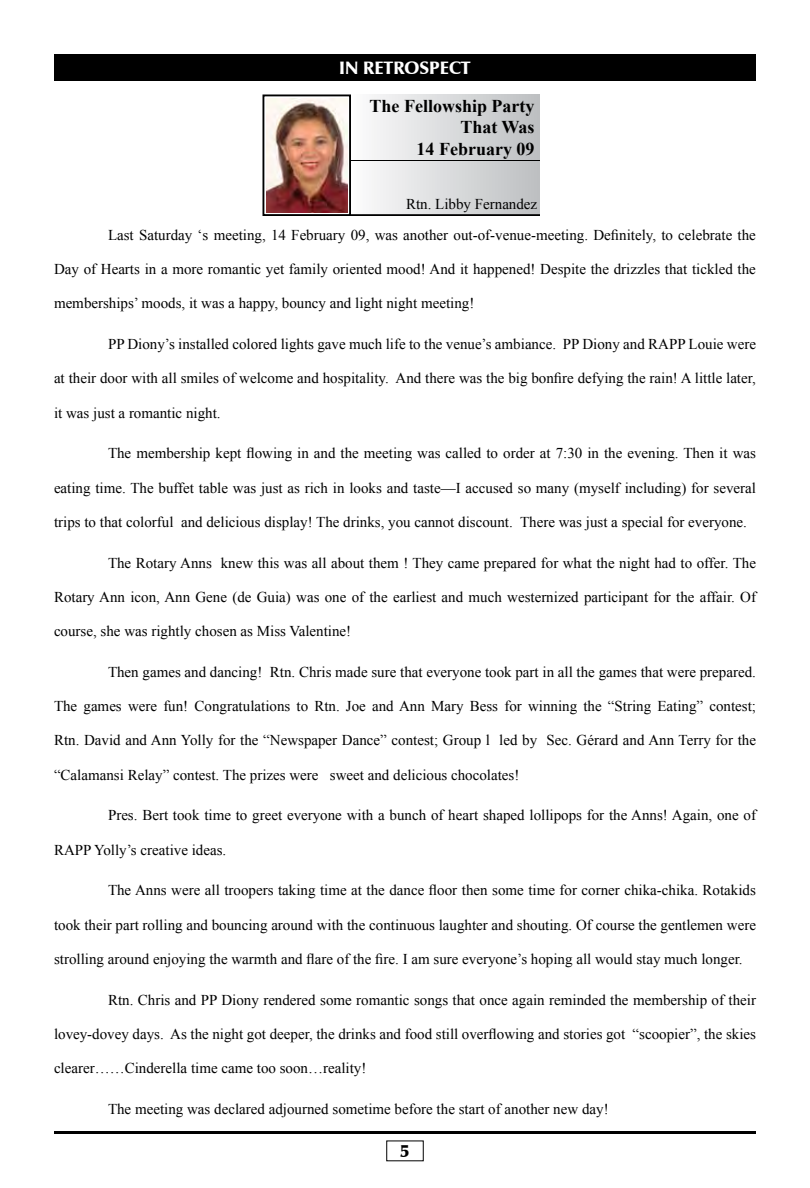
<style>
.page{position:relative;width:810px;height:1188px;background:#fff}
.page>*{position:absolute;margin:0;border:0;box-sizing:border-box;transform-origin:0 0}
.t1{font:700 18px/21.6px "Times New Roman";color:#000;text-align:right}
.t2{font:900 18px "Zapf Humanist 601 BT";color:#fff}
.t3{font:900 18px "Zapf Humanist 601 BT";color:#000}
.t4{font:15px/30.9px "Times New Roman";color:#000}
</style>
<div class="page">
<hr style="left:54px;top:1131px;width:702px;height:3px;background:#000">
<div style="left:54px;top:54px;width:702px;height:27px;background:#000"></div>
<div style="left:351px;top:94px;width:189px;height:122px;background:linear-gradient(to right,#fcfcfd,#bcbfc1)"></div>
<hr style="left:351px;top:214px;width:189px;height:2px;background:#000">
<hr style="left:351px;top:160px;width:189px;height:1px;background:#000">
<img style="left:262px;top:94px;width:90px;height:122px">
<p class="t2" style="left:339px;top:57px;width:36px">in RETROSPECT</p>
<p class="t1" style="left:370px;top:94px;width:167px">The Fellowship Party<br>That Was<br>14 February 09</p>
<p class="t4" style="left:108px;top:188px;width:649px;text-indent:298px">Rtn. Libby Fernandez<br>Last Saturday ‘s meeting, 14 February 09, was another out-of-venue-meeting. Definitely, to celebrate the</p>
<p class="t4" style="left:54px;top:253px;width:703px">Day of Hearts in a more romantic yet family oriented mood! And it happened! Despite the drizzles that tickled the</p>
<p class="t4" style="left:54px;top:288px;width:422px">memberships’ moods, it was a happy, bouncy and light night meeting!</p>
<p class="t4" style="left:108px;top:328px;width:649px">PP Diony’s installed colored lights gave much life to the venue’s ambiance. PP Diony and RAPP Louie were</p>
<p class="t4" style="left:54px;top:363px;width:703px">at their door with all smiles of welcome and hospitality. And there was the big bonfire defying the rain! A little later,</p>
<p class="t4" style="left:54px;top:397px;width:168px">it was just a romantic night.</p>
<p class="t4" style="left:108px;top:438px;width:649px">The membership kept flowing in and the meeting was called to order at 7:30 in the evening. Then it was</p>
<p class="t4" style="left:54px;top:472px;width:704px">eating time. The buffet table was just as rich in looks and taste—I accused so many (myself including) for several</p>
<p class="t4" style="left:54px;top:506px;width:695px">trips to that colorful and delicious display! The drinks, you cannot discount. There was just a special for everyone.</p>
<p class="t4" style="left:108px;top:547px;width:650px">The Rotary Anns knew this was all about them ! They came prepared for what the night had to offer. The</p>
<p class="t4" style="left:54px;top:581px;width:704px">Rotary Ann icon, Ann Gene (de Guia) was one of the earliest and much westernized participant for the affair. Of</p>
<p class="t4" style="left:54px;top:616px;width:299px">course, she was rightly chosen as Miss Valentine!</p>
<p class="t4" style="left:108px;top:656px;width:650px">Then games and dancing! Rtn. Chris made sure that everyone took part in all the games that were prepared.</p>
<p class="t4" style="left:54px;top:691px;width:704px">The games were fun! Congratulations to Rtn. Joe and Ann Mary Bess for winning the “String Eating” contest;</p>
<p class="t4" style="left:54px;top:725px;width:704px">Rtn. David and Ann Yolly for the “Newspaper Dance” contest; Group l led by Sec. Gérard and Ann Terry for the</p>
<p class="t4" style="left:54px;top:759px;width:467px">“Calamansi Relay” contest. The prizes were sweet and delicious chocolates!</p>
<p class="t4" style="left:108px;top:800px;width:650px">Pres. Bert took time to greet everyone with a bunch of heart shaped lollipops for the Anns! Again, one of</p>
<p class="t4" style="left:54px;top:834px;width:174px">RAPP Yolly’s creative ideas.</p>
<p class="t4" style="left:108px;top:875px;width:649px">The Anns were all troopers taking time at the dance floor then some time for corner chika-chika. Rotakids</p>
<p class="t4" style="left:54px;top:909px;width:704px">took their part rolling and bouncing around with the continuous laughter and shouting. Of course the gentlemen were</p>
<p class="t4" style="left:54px;top:943px;width:690px">strolling around enjoying the warmth and flare of the fire. I am sure everyone’s hoping all would stay much longer.</p>
<p class="t4" style="left:108px;top:984px;width:649px">Rtn. Chris and PP Diony rendered some romantic songs that once again reminded the membership of their</p>
<p class="t4" style="left:54px;top:1018px;width:704px">lovey-dovey days. As the night got deeper, the drinks and food still overflowing and stories got “scoopier”, the skies</p>
<p class="t4" style="left:54px;top:1053px;width:314px">clearer……Cinderella time came too soon…reality!</p>
<p class="t4" style="left:108px;top:1093px;width:502px">The meeting was declared adjourned sometime before the start of another new day!</p>
<p class="t3" style="left:400px;top:1140px;width:11px">5</p>
</div>
